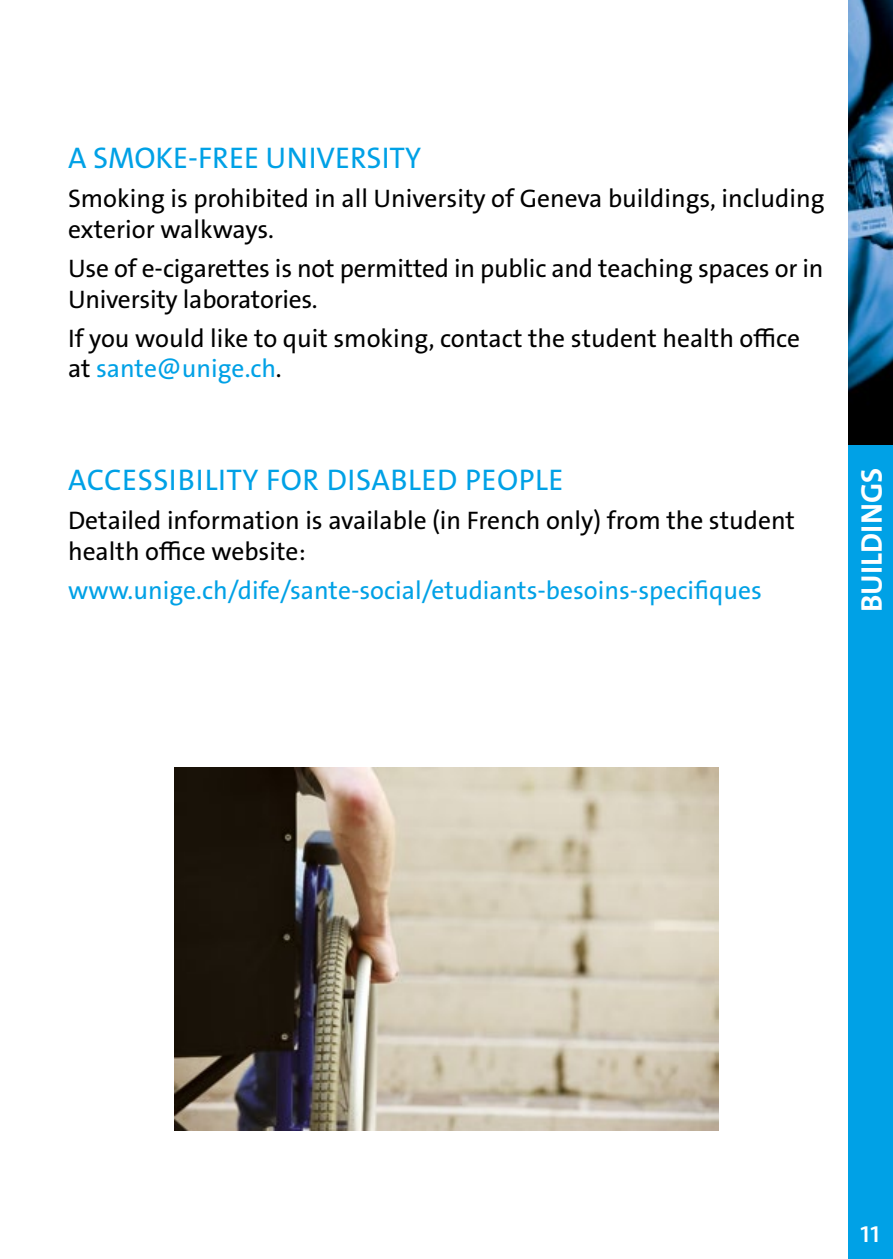
<style>
.page{position:relative;width:893px;height:1259px;background:#fff}
.page>*{position:absolute;margin:0;border:0;box-sizing:border-box;transform-origin:0 0}
.t1{font:30px "The Sans Os F";letter-spacing:.02em;color:#00a1e6}
.t2{font:30px "The Sans Os F";color:#00a1e6}
.t3{font:700 30px "The Sans Os F";color:#fff}
.t4{font:30px "The Sans Os F";color:#fff}
.t5{font:25.5px/30.6px "The Sans Os F";color:#000}
.t6{font:25.5px "The Sans Os F";color:#00a1e6}
.s1{color:#00a1e6}
</style>
<div class="page">
<div style="left:849px;top:444px;width:44px;height:815px;background:#00a1e6"></div>
<img style="left:849px;top:0;width:44px;height:444px">
<img style="left:175px;top:768px;width:543px;height:362px">
<p class="t2" style="left:68px;top:139px;width:355px">A SMOKE-FREE UNIVERSITY</p>
<p class="t5" style="left:68px;top:184px;width:758px">Smoking is prohibited in all University of Geneva buildings, including exterior walkways.</p>
<p class="t5" style="left:68px;top:253px;width:757px">Use of e-cigarettes is not permitted in public and teaching spaces or in<br>University laboratories.</p>
<p class="t5" style="left:68px;top:323px;width:734px">If you would like to quit smoking, contact the student health office at <span class="s1">sante@unige.ch</span>.</p>
<p class="t1" style="left:68px;top:460px;width:497px">ACCESSIBILITY FOR DISABLED PEOPLE</p>
<p class="t5" style="left:68px;top:505px;width:728px">Detailed information is available (in French only) from the student health office website:</p>
<p class="t6" style="left:68px;top:574px;width:695px">www.unige.ch/dife/sante-social/etudiants-besoins-specifiques</p>
<p class="t3" style="left:852px;top:612px;width:146px;rotate:-90deg">BUILDINGS</p>
<p class="t4" style="left:860px;top:1212px;width:22px">11</p>
</div>
